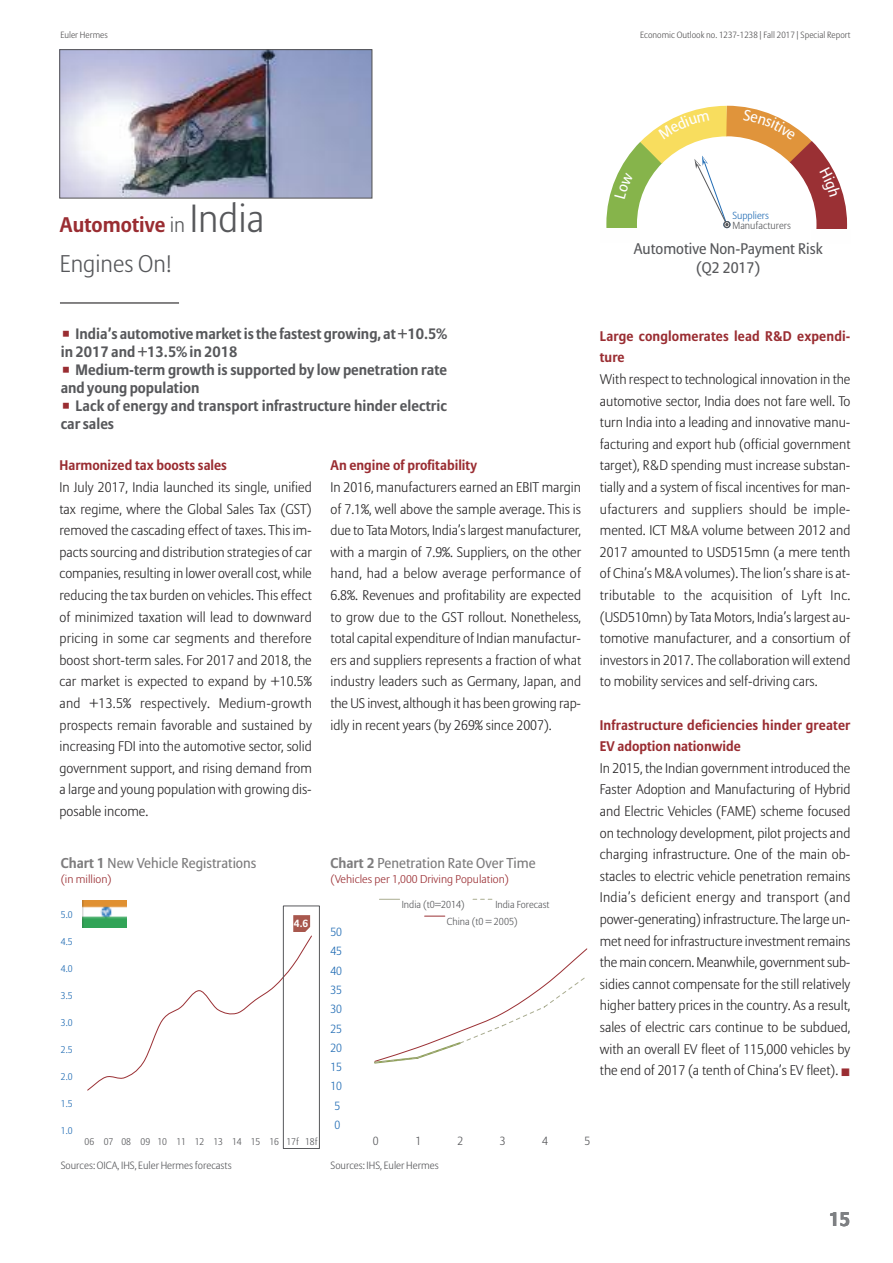
<style>
.page{position:relative;width:893px;height:1263px;background:#fff}
.page>*{position:absolute;margin:0;border:0;box-sizing:border-box;transform-origin:0 0}
.t1{font:300 24px "Allianz Sans";color:#57585b}
.t2{font:700 21px "Allianz Sans";color:#9a2d32}
.t3{font:700 19.5px "Allianz Sans";color:#7e8083}
.t4{font:15.3px/18.3px "Allianz Sans";color:#57585b;text-align:center}
.t5{font:700 15px/18px "Allianz Sans";color:#57585b}
.t6{font:14.25px "Allianz Sans";color:#7d7c7d}
.t7{font:300 13.8px/21.6px "Allianz Sans";color:#272526;text-align:justify}
.t8{font:700 13.8px/21.6px "Allianz Sans";letter-spacing:.01em;color:#9a2d32}
.t9{font:300 11.85px "Allianz Sans";color:#216cb4}
.t10{font:300 11.85px "Allianz Sans";color:#57585b}
.t11{font:300 11.25px "Allianz Sans";color:#9a2d32;scale:1.04 1}
.t12{font:300 10.5px "Allianz Sans";color:#57585b}
.t13{font:700 10.35px "Allianz Sans";color:#fefefe}
.t14{font:300 10.2px "Allianz Sans";color:#57585b}
.t15{font:300 10.2px "Allianz Sans";color:#216cb4}
.t16{font:300 10.05px "Allianz Sans";color:#57585b}
.t17{font:300 9.75px "Allianz Sans";color:#57585b}
.t18{font:300 9.75px "Allianz Sans";color:#216cb4}
.t19{font:300 9px "Allianz Sans";color:#525152}
.s1{font-weight:300;color:#57585b}
.s2{font-weight:300;font-size:39px;color:#57585b}
.s3{font-weight:700}
</style>
<div class="page">
<img style="left:62px;top:51px;width:308px;height:145px">
<div style="left:60px;top:49px;width:312px;height:149px;border:1px solid #525152"></div>
<svg style="left:374px;top:948px;width:214px;height:116px"></svg>
<svg style="left:425px;top:916px;width:20px;height:1px"></svg>
<svg style="left:379px;top:899px;width:21px;height:1px"></svg>
<svg style="left:473px;top:899px;width:20px;height:1px"></svg>
<svg style="left:86px;top:915px;width:226px;height:176px"></svg>
<div style="left:283px;top:906px;width:36px;height:242px;border:1px solid #57585b"></div>
<hr style="left:60px;top:302px;width:119px;height:2px;background:#272526">
<img style="left:83px;top:900px;width:44px;height:27px">
<svg style="left:606px;top:106px;width:242px;height:123px"></svg>
<p class="t19" style="left:60px;top:31px;width:49px">Euler Hermes</p>
<p class="t19" style="left:640px;top:31px;width:212px">Economic Outlook no. 1237-1238 | Fall 2017 | Special Report</p>
<h2 class="t2" style="left:60px;top:216px;width:206px">Automotive <span class="s1">in</span> <span class="s2">India</span></h2>
<h1 class="t1" style="left:60px;top:254px;width:114px">Engines On!</h1>
<p class="t15" style="left:732px;top:211px;width:38px">Suppliers</p>
<p class="t14" style="left:732px;top:221px;width:60px">Manufacturers</p>
<p class="t4" style="left:634px;top:241px;width:190px">Automotive Non-Payment Risk (Q2 2017)</p>
<p class="t5" style="left:61px;top:326px;width:388px;text-indent:15px">India’s automotivemarketis the fastest growing, at+10.5% in 2017 and +13.5% in 2018</p>
<p class="t5" style="left:61px;top:362px;width:388px;text-indent:15px">Medium-term growth is supported by low penetration rate and young population</p>
<p class="t5" style="left:61px;top:398px;width:388px;text-indent:15px">Lack of energy and transport infrastructure hinder electric car sales</p>
<p class="t8" style="left:60px;top:456px;width:169px">Harmonized tax boosts sales</p>
<p class="t7" style="left:60px;top:477px;width:254px">In July 2017, India launched its single, unified tax regime, where the Global Sales Tax (GST) removed the cascading effect of taxes. This im&shy;pacts sourcing and distribution strategies of car companies, resulting in lower overall cost, while reducing the tax burden on vehicles. This effect of minimized taxation will lead to downward pricing in some car segments and therefore boost short-term sales. For 2017 and 2018, the car market is expected to expand by +10.5% and +13.5% respectively. Medium-growth prospects remain favorable and sustained by increasing FDI into the automotive sector, solid government support, and rising demand from a large and young population with growing dis&shy;posable income.</p>
<p class="t8" style="left:331px;top:456px;width:148px">An engine of profitability</p>
<p class="t7" style="left:331px;top:477px;width:252px">In 2016, manufacturers earned an EBIT margin of 7.1%, well above the sample average. This is due to Tata Motors, India’s largest manufacturer, with a margin of 7.9%. Suppliers, on the other hand, had a below average performance of 6.8%. Revenues and profitability are expected to grow due to the GST rollout. Nonetheless, total capital expenditure of Indian manufactur&shy;ers and suppliers represents a fraction of what industry leaders such as Germany, Japan, and the US invest, although it has been growing rap&shy;idly in recent years (by 269% since 2007).</p>
<p class="t6" style="left:61px;top:857px;width:197px"><span class="s3">Chart 1</span> New Vehicle Registrations</p>
<p class="t11" style="left:61px;top:874px;width:50px">(in million)</p>
<p class="t18" style="left:61px;top:911px;width:13px">5.0</p>
<p class="t18" style="left:61px;top:938px;width:13px">4.5</p>
<p class="t18" style="left:61px;top:965px;width:13px">4.0</p>
<p class="t18" style="left:61px;top:992px;width:13px">3.5</p>
<p class="t18" style="left:61px;top:1019px;width:13px">3.0</p>
<p class="t18" style="left:61px;top:1046px;width:13px">2.5</p>
<p class="t18" style="left:61px;top:1073px;width:13px">2.0</p>
<p class="t18" style="left:61px;top:1100px;width:13px">1.5</p>
<p class="t18" style="left:61px;top:1127px;width:13px">1.0</p>
<p class="t13" style="left:294px;top:919px;width:16px">4.6</p>
<p class="t17" style="left:85px;top:1137px;width:234px">06 07 08 09 10 11 12 13 14 15 16 17f 18f</p>
<p class="t12" style="left:61px;top:1161px;width:172px">Sources: OICA, IHS, Euler Hermes forecasts</p>
<p class="t6" style="left:331px;top:857px;width:207px"><span class="s3">Chart 2</span> Penetration Rate Over Time</p>
<p class="t11" style="left:331px;top:874px;width:173px">(Vehicles per 1,000 Driving Population)</p>
<p class="t9" style="left:330px;top:927px;width:13px">50</p>
<p class="t9" style="left:330px;top:946px;width:13px">45</p>
<p class="t9" style="left:330px;top:966px;width:13px">40</p>
<p class="t9" style="left:330px;top:985px;width:13px">35</p>
<p class="t9" style="left:330px;top:1004px;width:13px">30</p>
<p class="t9" style="left:330px;top:1023px;width:13px">25</p>
<p class="t9" style="left:330px;top:1043px;width:13px">20</p>
<p class="t9" style="left:330px;top:1062px;width:13px">15</p>
<p class="t9" style="left:330px;top:1081px;width:13px">10</p>
<p class="t9" style="left:334px;top:1101px;width:7px">5</p>
<p class="t9" style="left:334px;top:1120px;width:7px">0</p>
<p class="t16" style="left:402px;top:900px;width:65px">India (t0=2014)</p>
<p class="t16" style="left:495px;top:900px;width:56px">India Forecast</p>
<p class="t16" style="left:447px;top:917px;width:72px">China (t0 = 2005)</p>
<p class="t10" style="left:373px;top:1136px;width:7px">0</p>
<p class="t10" style="left:416px;top:1136px;width:7px">1</p>
<p class="t10" style="left:457px;top:1136px;width:7px">2</p>
<p class="t10" style="left:500px;top:1136px;width:7px">3</p>
<p class="t10" style="left:542px;top:1136px;width:7px">4</p>
<p class="t10" style="left:584px;top:1136px;width:7px">5</p>
<p class="t12" style="left:331px;top:1161px;width:110px">Sources: IHS, Euler Hermes</p>
<p class="t8" style="left:600px;top:326px;width:252px">Large conglomerates lead R&amp;D expendi&shy;ture</p>
<p class="t7" style="left:600px;top:369px;width:252px">With respect to technological innovation in the automotive sector, India does not fare well. To turn India into a leading and innovative manu&shy;facturing and export hub (official government target), R&amp;D spending must increase substan&shy;tially and a system of fiscal incentives for man&shy;ufacturers and suppliers should be imple&shy;mented. ICT M&amp;A volume between 2012 and 2017 amounted to USD515mn (a mere tenth of China’s M&amp;A volumes). The lion’s share is at&shy;tributable to the acquisition of Lyft Inc. (USD510mn) by Tata Motors, India’s largest au&shy;tomotive manufacturer, and a consortium of investors in 2017. The collaboration will extend to mobility services and self-driving cars.</p>
<p class="t8" style="left:600px;top:715px;width:252px">Infrastructure deficiencies hinder greater<br>EV adoption nationwide</p>
<p class="t7" style="left:600px;top:758px;width:252px">In 2015, the Indian government introduced the Faster Adoption and Manufacturing of Hybrid and Electric Vehicles (FAME) scheme focused on technology development, pilot projects and charging infrastructure. One of the main ob&shy;stacles to electric vehicle penetration remains India’s deficient energy and transport (and power-generating) infrastructure. The large un&shy;met need for infrastructure investment remains the main concern. Meanwhile, government sub&shy;sidies cannot compensate for the still relatively higher battery prices in the country. As a result, sales of electric cars continue to be subdued, with an overall EV fleet of 115,000 vehicles by the end of 2017 (a tenth of China’s EV fleet).</p>
<h3 class="t3" style="left:829px;top:1211px;width:23px">15</h3>
</div>
